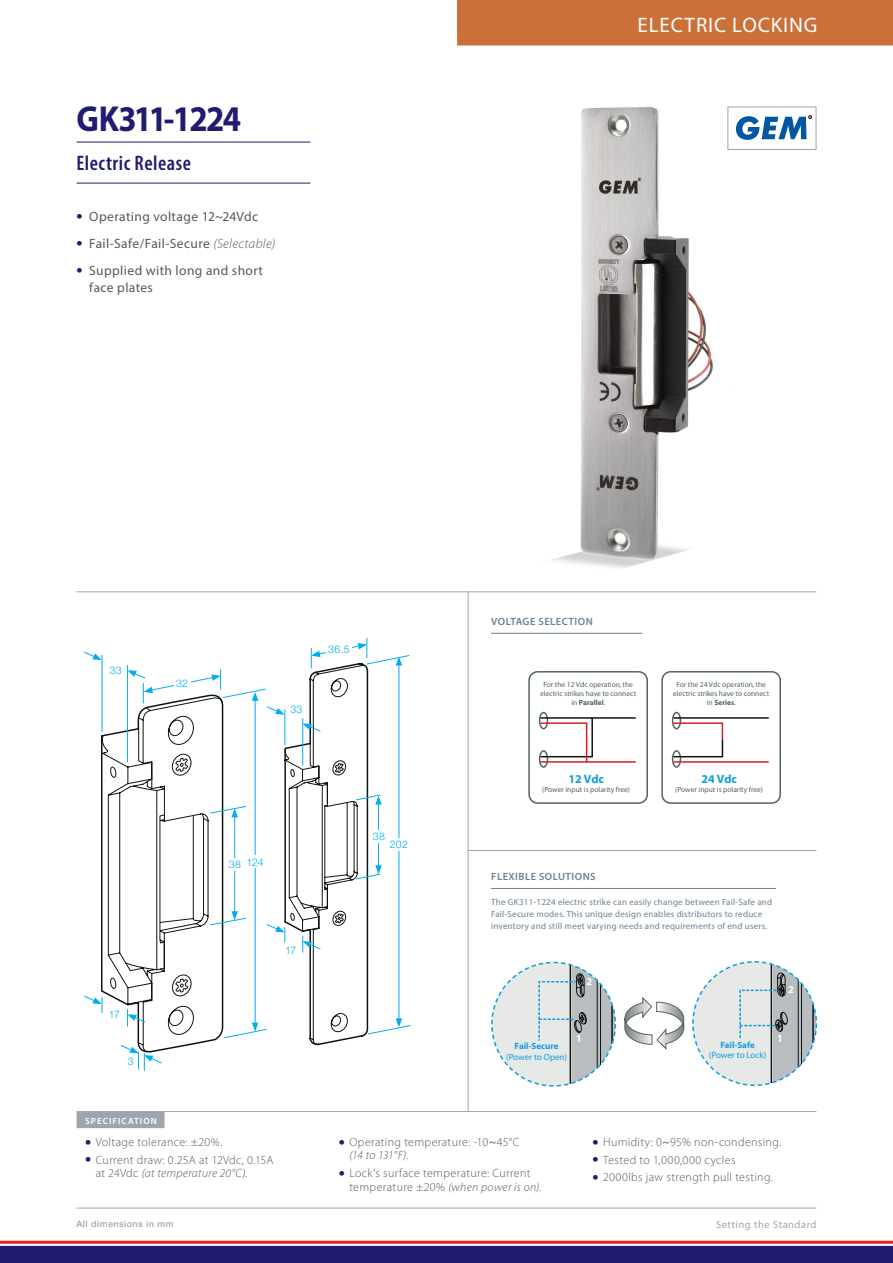
<style>
.page{position:relative;width:893px;height:1263px;background:#fff}
.page>*{position:absolute;margin:0;border:0;box-sizing:border-box;transform-origin:0 0}
.t1{font:700 36.3px "Myriad Pro";letter-spacing:-.05em;color:#201c70;scale:.91 1}
.t2{font:21px "Myriad Pro";letter-spacing:.045em;color:#fff}
.t3{font:600 condensed 21px "Myriad Pro";letter-spacing:.025em;color:#201c70}
.t4{font:13.5px/16.5px "Myriad Pro";letter-spacing:.03em;color:#57585a}
.t5{font:300 12px/13.5px "Myriad Pro";letter-spacing:.03em;color:#57585a}
.t6{font:700 12px "Myriad";color:#149dd9}
.TechnicalText_Headli{font:600 10.5px "Myriad Pro";letter-spacing:.045em;color:#6c8191}
.Diagrams_Numbers{font:300 10.5px "Helvetica Neue LT Std";letter-spacing:.03em;color:#00aeef}
.t7{font:10.5px "Myriad Pro";letter-spacing:.05em;color:#9ea5b0}
.t8{font:700 10.5px "Myriad";color:#fff}
.TechnicalText{font:9px/12px "Myriad Pro";letter-spacing:.025em;color:#6c8191}
.t9{font:9px/10.8px "Myriad Pro";letter-spacing:-.005em;color:#149dd9;text-align:center}
.t10{font:500 9px "Helvetica Neue LT Std";letter-spacing:.05em;color:#9ea5b0}
.SpecificationSubHead{font:600 9px "Myriad Pro";letter-spacing:.12em;color:#fff}
.t11{font:7.5px/9px "Myriad";color:#526366;text-align:center}
.s1{font-weight:700;font-size:18px;color:#201c70}
.s2{font-weight:300;font-style:italic}
.s3{font-style:italic}
.s4{font-weight:700}
.s5{font-family:"Myriad";font-weight:700}
.s6{font-weight:400}
</style>
<div class="page">
<hr style="left:0;top:1241px;width:893px;height:3px;background:#ee1d23">
<div style="left:0;top:1246px;width:893px;height:17px;background:#201c70"></div>
<hr style="left:77px;top:1208px;width:739px;height:1px;background:#9ea5b0">
<div style="left:457px;top:0;width:436px;height:46px;background:#cc7039"></div>
<hr style="left:77px;top:591px;width:739px;height:1px;background:#9ea5b0">
<hr style="left:468px;top:591px;width:1px;height:520px;background:#9ea5b0">
<svg style="left:491px;top:961px;width:326px;height:126px"></svg>
<svg style="left:528px;top:671px;width:253px;height:133px"></svg>
<hr style="left:491px;top:888px;width:285px;height:1px;background:#6c8191">
<hr style="left:491px;top:633px;width:151px;height:1px;background:#6c8191">
<svg style="left:84px;top:638px;width:327px;height:433px"></svg>
<hr style="left:468px;top:850px;width:348px;height:1px;background:#9ea5b0">
<img style="left:552px;top:106px;width:187px;height:462px">
<hr style="left:77px;top:142px;width:233px;height:1px;background:#201c70">
<hr style="left:77px;top:183px;width:233px;height:1px;background:#201c70">
<div style="left:728px;top:107px;width:88px;height:42px;background:#fff"></div>
<svg style="left:736px;top:116px;width:76px;height:24px"></svg>
<div style="left:727px;top:107px;width:89px;height:43px;border:1px solid #9ea5b0"></div>
<div style="left:77px;top:1112px;width:88px;height:16px;background:#9ea5b0"></div>
<hr style="left:77px;top:1111px;width:739px;height:1px;background:#9ea5b0">
<h1 class="t1" style="left:77px;top:95px;width:182px">GK311-1224</h1>
<h2 class="t3" style="left:77px;top:151px;width:116px">Electric Release</h2>
<p class="t4" style="left:77px;top:208px;width:183px"><span class="s1">•</span> Operating voltage 12~24Vdc</p>
<p class="t4" style="left:77px;top:235px;width:200px"><span class="s1">•</span> Fail-Safe/Fail-Secure <span class="s2">(Selectable)</span></p>
<p class="t4" style="left:89px;top:262px;width:175px;text-indent:-13px"><span class="s1">•</span> Supplied with long and short face plates</p>
<h2 class="t2" style="left:637px;top:12px;width:166px">Electric Locking</h2>
<p class="Diagrams_Numbers" style="left:110px;top:664px;width:14px">33</p>
<p class="Diagrams_Numbers" style="left:176px;top:677px;width:13px">32</p>
<p class="Diagrams_Numbers" style="left:290px;top:703px;width:14px">33</p>
<p class="Diagrams_Numbers" style="left:247px;top:855px;width:19px">124</p>
<p class="Diagrams_Numbers" style="left:229px;top:858px;width:14px">38</p>
<p class="Diagrams_Numbers" style="left:285px;top:943px;width:13px">17</p>
<p class="Diagrams_Numbers" style="left:109px;top:1007px;width:13px">17</p>
<p class="Diagrams_Numbers" style="left:128px;top:1055px;width:7px">3</p>
<p class="SpecificationSubHead" style="left:85px;top:1115px;width:73px">SPECIFICATION</p>
<p class="t5" style="left:85px;top:1135px;width:139px"><span class="s1">•</span> Voltage tolerance: ±20%.</p>
<p class="t5" style="left:96px;top:1153px;width:179px;text-indent:-11px"><span class="s1">•</span> Current draw: 0.25A at 12Vdc, 0.15A at 24Vdc <span class="s3">(at temperature 20°C)</span>.</p>
<p class="Diagrams_Numbers" style="left:328px;top:643px;width:23px">36.5</p>
<p class="Diagrams_Numbers" style="left:373px;top:830px;width:14px">38</p>
<p class="Diagrams_Numbers" style="left:390px;top:838px;width:20px">202</p>
<p class="TechnicalText_Headli" style="left:491px;top:614px;width:103px">VOLTAGE SELECTION</p>
<p class="t11" style="left:540px;top:680px;width:98px">For the 12 Vdc operation, the electric strikes have to connect in <span class="s4">Parallel</span>.</p>
<p class="t6" style="left:568px;top:773px;width:37px">12 Vdc</p>
<p class="t11" style="left:542px;top:786px;width:89px">(Power input is polarity free)</p>
<p class="t11" style="left:673px;top:680px;width:98px">For the 24 Vdc operation, the electric strikes have to connect in <span class="s4">Series</span>.</p>
<p class="t6" style="left:701px;top:773px;width:37px">24 Vdc</p>
<p class="t11" style="left:675px;top:786px;width:89px">(Power input is polarity free)</p>
<p class="TechnicalText_Headli" style="left:491px;top:869px;width:106px">FLEXIBLE SOLUTIONS</p>
<p class="TechnicalText" style="left:491px;top:895px;width:283px">The GK311-1224 electric strike can easily change between Fail-Safe and<br>Fail-Secure modes. This unique design enables distributors to reduce inventory and still meet varying needs and requirements of end users.</p>
<p class="t8" style="left:587px;top:976px;width:7px">2</p>
<p class="t8" style="left:788px;top:984px;width:7px">2</p>
<p class="t9" style="left:506px;top:1041px;width:63px"><span class="s5">Fail-Secure </span>(Power to Open)</p>
<p class="t8" style="left:576px;top:1033px;width:7px">1</p>
<p class="t9" style="left:709px;top:1039px;width:59px"><span class="s5">Fail-Safe </span>(Power to Lock)</p>
<p class="t8" style="left:777px;top:1033px;width:7px">1</p>
<p class="t5" style="left:349px;top:1135px;width:172px;text-indent:-11px"><span class="s1">•</span> Operating temperature: -10<span class="s6">~</span>45°C <span class="s3">(14 to 131°F)</span>.</p>
<p class="t5" style="left:349px;top:1166px;width:193px;text-indent:-11px"><span class="s1">•</span> Lock’s surface temperature: Current temperature ±20% <span class="s3">(when power is on)</span>.</p>
<p class="t5" style="left:592px;top:1135px;width:190px"><span class="s1">•</span> Humidity: 0<span class="s6">~</span>95% non-condensing.</p>
<p class="t5" style="left:592px;top:1153px;width:145px"><span class="s1">•</span> Tested to 1,000,000 cycles</p>
<p class="t5" style="left:592px;top:1170px;width:182px"><span class="s1">•</span> 2000lbs jaw strength pull testing.</p>
<p class="t10" style="left:77px;top:1218px;width:99px">All dimensions in mm</p>
<p class="t7" style="left:716px;top:1218px;width:102px">Setting the Standard</p>
</div>
